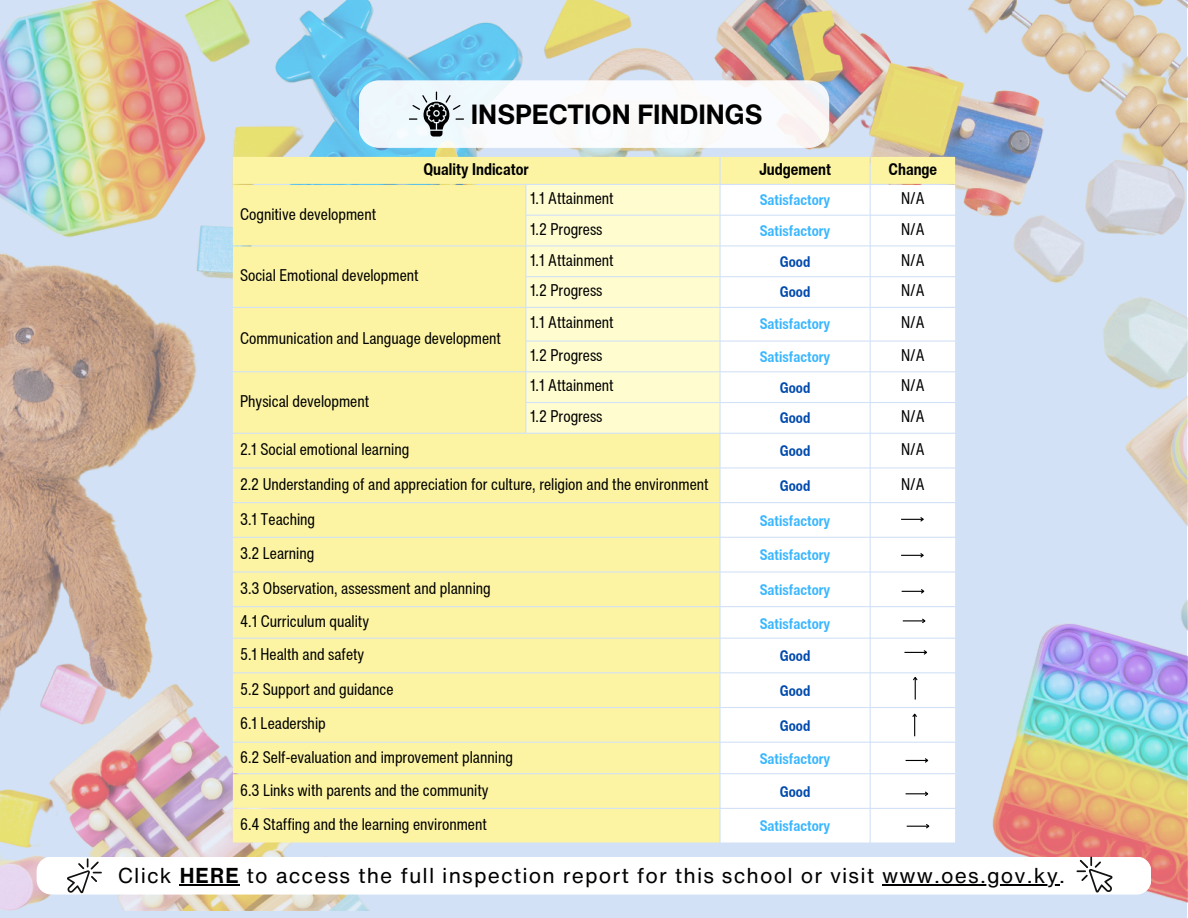
<style>
.page{position:relative;width:1188px;height:918px;background:#fff}
.page>*{position:absolute;margin:0;border:0;box-sizing:border-box;transform-origin:0 0}
.t1{font:700 27px "Helvetica Now Text";color:#000}
.t2{font:21px "Helvetica Now Text";letter-spacing:.055em;color:#000}
.t3{font:condensed 16.5px "Helvetica Now Text";color:#000}
.t4{font:700 condensed 16.5px "Helvetica Now Text";color:#000}
.t5{font:700 condensed 15px "Helvetica Now Text";color:#38b6ff}
.t6{font:700 condensed 15px "Helvetica Now Text";color:#004aad}
.s1{font-weight:700}
</style>
<div class="page">
<img style="left:0;top:0;width:1188px;height:911px">
<svg style="left:37px;top:857px;width:1114px;height:38px"></svg>
<hr style="left:180px;top:885px;width:60px;height:1px;background:#000">
<hr style="left:882px;top:885px;width:177px;height:1px;background:#000">
<svg style="left:359px;top:80px;width:470px;height:68px"></svg>
<div style="left:233px;top:157px;width:722px;height:686px;background:#fcf4a3"></div>
<div style="left:526px;top:185px;width:193px;height:248px;background:#fffdd0"></div>
<svg style="left:721px;top:185px;width:234px;height:658px"></svg>
<svg style="left:902px;top:588px;width:24px;height:7px"></svg>
<svg style="left:903px;top:618px;width:24px;height:6px"></svg>
<svg style="left:904px;top:649px;width:24px;height:7px"></svg>
<svg style="left:906px;top:791px;width:24px;height:6px"></svg>
<svg style="left:907px;top:823px;width:24px;height:6px"></svg>
<svg style="left:912px;top:676px;width:7px;height:24px"></svg>
<svg style="left:911px;top:712px;width:7px;height:24px"></svg>
<svg style="left:906px;top:757px;width:24px;height:7px"></svg>
<svg style="left:901px;top:516px;width:24px;height:7px"></svg>
<svg style="left:901px;top:552px;width:24px;height:7px"></svg>
<p class="t3" style="left:240px;top:202px;width:138px">Cognitive development</p>
<h1 class="t1" style="left:471px;top:94px;width:294px">INSPECTION FINDINGS</h1>
<p class="t4" style="left:423px;top:157px;width:107px">Quality Indicator</p>
<p class="t4" style="left:759px;top:157px;width:74px">Judgement</p>
<p class="t4" style="left:889px;top:157px;width:50px">Change</p>
<p class="t3" style="left:530px;top:186px;width:85px">1.1 Attainment</p>
<p class="t5" style="left:760px;top:189px;width:72px">Satisfactory</p>
<p class="t3" style="left:901px;top:186px;width:25px">N/A</p>
<p class="t3" style="left:530px;top:217px;width:74px">1.2 Progress</p>
<p class="t5" style="left:760px;top:219px;width:72px">Satisfactory</p>
<p class="t3" style="left:901px;top:217px;width:25px">N/A</p>
<p class="t3" style="left:240px;top:263px;width:180px">Social Emotional development</p>
<p class="t3" style="left:240px;top:326px;width:262px">Communication and Language development</p>
<p class="t3" style="left:240px;top:389px;width:131px">Physical development</p>
<p class="t3" style="left:530px;top:247px;width:85px">1.1 Attainment</p>
<p class="t6" style="left:780px;top:250px;width:32px">Good</p>
<p class="t3" style="left:901px;top:247px;width:25px">N/A</p>
<p class="t3" style="left:530px;top:278px;width:74px">1.2 Progress</p>
<p class="t6" style="left:780px;top:281px;width:32px">Good</p>
<p class="t3" style="left:901px;top:278px;width:25px">N/A</p>
<p class="t3" style="left:530px;top:310px;width:85px">1.1 Attainment</p>
<p class="t5" style="left:760px;top:313px;width:72px">Satisfactory</p>
<p class="t3" style="left:901px;top:310px;width:25px">N/A</p>
<p class="t3" style="left:530px;top:342px;width:74px">1.2 Progress</p>
<p class="t5" style="left:760px;top:345px;width:72px">Satisfactory</p>
<p class="t3" style="left:901px;top:342px;width:25px">N/A</p>
<p class="t3" style="left:530px;top:373px;width:85px">1.1 Attainment</p>
<p class="t6" style="left:780px;top:376px;width:32px">Good</p>
<p class="t3" style="left:901px;top:373px;width:25px">N/A</p>
<p class="t3" style="left:530px;top:404px;width:74px">1.2 Progress</p>
<p class="t6" style="left:780px;top:407px;width:32px">Good</p>
<p class="t3" style="left:901px;top:404px;width:25px">N/A</p>
<p class="t3" style="left:240px;top:437px;width:171px">2.1 Social emotional learning</p>
<p class="t6" style="left:780px;top:440px;width:32px">Good</p>
<p class="t3" style="left:901px;top:437px;width:25px">N/A</p>
<p class="t3" style="left:240px;top:472px;width:470px">2.2 Understanding of and appreciation for culture, religion and the environment</p>
<p class="t6" style="left:780px;top:474px;width:32px">Good</p>
<p class="t3" style="left:901px;top:472px;width:25px">N/A</p>
<p class="t3" style="left:240px;top:506px;width:77px">3.1 Teaching</p>
<p class="t5" style="left:760px;top:509px;width:72px">Satisfactory</p>
<p class="t3" style="left:240px;top:541px;width:76px">3.2 Learning</p>
<p class="t5" style="left:760px;top:544px;width:72px">Satisfactory</p>
<p class="t3" style="left:240px;top:576px;width:252px">3.3 Observation, assessment and planning</p>
<p class="t5" style="left:760px;top:578px;width:72px">Satisfactory</p>
<p class="t3" style="left:240px;top:609px;width:131px">4.1 Curriculum quality</p>
<p class="t5" style="left:760px;top:612px;width:72px">Satisfactory</p>
<p class="t3" style="left:240px;top:642px;width:126px">5.1 Health and safety</p>
<p class="t6" style="left:780px;top:645px;width:32px">Good</p>
<p class="t3" style="left:240px;top:676px;width:155px">5.2 Support and guidance</p>
<p class="t6" style="left:780px;top:679px;width:32px">Good</p>
<p class="t3" style="left:240px;top:711px;width:87px">6.1 Leadership</p>
<p class="t6" style="left:780px;top:714px;width:32px">Good</p>
<p class="t3" style="left:240px;top:745px;width:274px">6.2 Self-evaluation and improvement planning</p>
<p class="t5" style="left:760px;top:747px;width:72px">Satisfactory</p>
<p class="t3" style="left:240px;top:777px;width:250px">6.3 Links with parents and the community</p>
<p class="t6" style="left:780px;top:780px;width:32px">Good</p>
<p class="t3" style="left:240px;top:812px;width:248px">6.4 Staffing and the learning environment</p>
<p class="t5" style="left:760px;top:815px;width:72px">Satisfactory</p>
<p class="t2" style="left:118px;top:860px;width:949px">Click <span class="s1">HERE</span> to access the full inspection report for this school or visit www.oes.gov.ky.</p>
</div>
